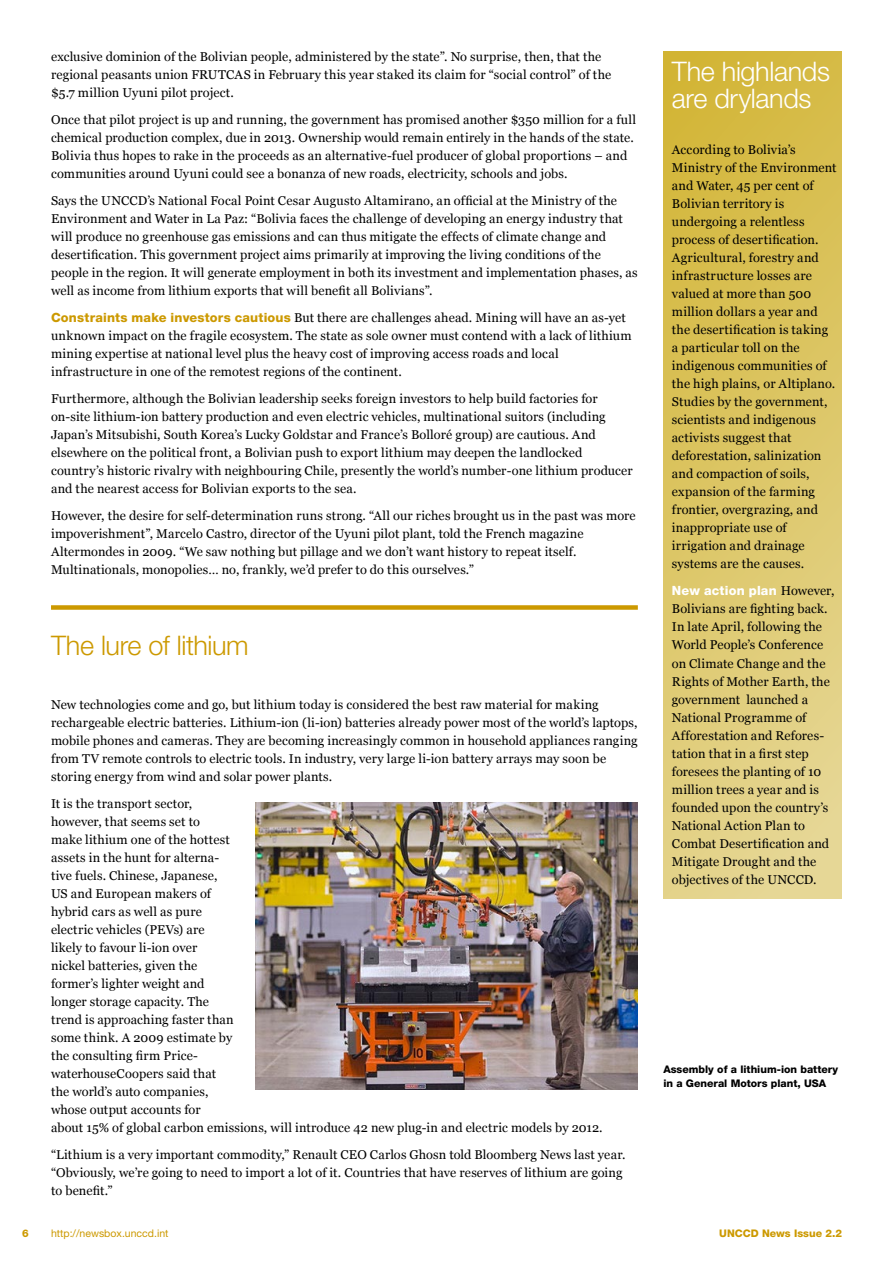
<style>
.page{position:relative;width:893px;height:1263px;background:#fff}
.page>*{position:absolute;margin:0;border:0;box-sizing:border-box;transform-origin:0 0}
.t1{font:300 27px/27px "Helvetica Neue";letter-spacing:-.015em;color:#fff}
.t2{font:300 27px "Helvetica Neue";letter-spacing:-.015em;color:#c90}
.t3{font:12.75px/18px "Georgia";letter-spacing:.01em;color:#000}
.t4{font:800 12.75px "Helvetica Neue";letter-spacing:.015em;color:#fff}
.t5{font:800 10.5px/13.5px "Helvetica Neue";color:#000}
.t6{font:10.5px "Helvetica Neue";color:#c90}
.t7{font:800 10.5px "Helvetica Neue";color:#c90}
.s1{font-family:"Helvetica Neue";font-weight:800;color:#c90}
.s2{font-family:"Georgia";font-weight:400;color:#000}
</style>
<div class="page">
<div style="left:51px;top:605px;width:587px;height:5px;background:#c90"></div>
<div style="left:663px;top:51px;width:179px;height:847px;background:linear-gradient(to bottom,#d4b73b,#e6d694)"></div>
<img style="left:255px;top:803px;width:383px;height:287px">
<p class="t3" style="left:51px;top:47px;width:562px">exclusive dominion of the Bolivian people, administered by the state”. No surprise, then, that the regional peasants union FRUTCAS in February this year staked its claim for “social control” of the $5.7 million Uyuni pilot project.</p>
<p class="t3" style="left:51px;top:110px;width:587px">Once that pilot project is up and running, the government has promised another $350 million for a full chemical production complex, due in 2013. Ownership would remain entirely in the hands of the state.<br>Bolivia thus hopes to rake in the proceeds as an alternative-fuel producer of global proportions – and communities around Uyuni could see a bonanza of new roads, electricity, schools and jobs.</p>
<p class="t3" style="left:51px;top:191px;width:588px">Says the UNCCD’s National Focal Point Cesar Augusto Altamirano, an official at the Ministry of the Environment and Water in La Paz: “Bolivia faces the challenge of developing an energy industry that will produce no greenhouse gas emissions and can thus mitigate the effects of climate change and desertification. This government project aims primarily at improving the living conditions of the people in the region. It will generate employment in both its investment and implementation phases, as well as income from lithium exports that will benefit all Bolivians”.</p>
<p class="t3" style="left:51px;top:308px;width:582px"><span class="s1">Constraints make investors cautious</span> But there are challenges ahead. Mining will have an as-yet unknown impact on the fragile ecosystem. The state as sole owner must contend with a lack of lithium mining expertise at national level plus the heavy cost of improving access roads and local infrastructure in one of the remotest regions of the continent.</p>
<p class="t3" style="left:51px;top:389px;width:583px">Furthermore, although the Bolivian leadership seeks foreign investors to help build factories for on-site lithium-ion battery production and even electric vehicles, multinational suitors (including Japan’s Mitsubishi, South Korea’s Lucky Goldstar and France’s Bolloré group) are cautious. And elsewhere on the political front, a Bolivian push to export lithium may deepen the landlocked country’s historic rivalry with neighbouring Chile, presently the world’s number-one lithium producer and the nearest access for Bolivian exports to the sea.</p>
<p class="t3" style="left:51px;top:506px;width:586px">However, the desire for self-determination runs strong. “All our riches brought us in the past was more impoverishment”, Marcelo Castro, director of the Uyuni pilot plant, told the French magazine Altermondes in 2009. “We saw nothing but pillage and we don’t want history to repeat itself.<br>Multinationals, monopolies… no, frankly, we’d prefer to do this ourselves.”</p>
<h1 class="t2" style="left:51px;top:629px;width:199px">The lure of lithium</h1>
<p class="t3" style="left:51px;top:695px;width:588px">New technologies come and go, but lithium today is considered the best raw material for making rechargeable electric batteries. Lithium-ion (li-ion) batteries already power most of the world’s laptops, mobile phones and cameras. They are becoming increasingly common in household appliances ranging from TV remote controls to electric tools. In industry, very large li-ion battery arrays may soon be storing energy from wind and solar power plants.</p>
<p class="t3" style="left:51px;top:794px;width:553px">It is the transport sector,<br>however, that seems set to<br>make lithium one of the hottest<br>assets in the hunt for alterna-<br>tive fuels. Chinese, Japanese,<br>US and European makers of<br>hybrid cars as well as pure<br>electric vehicles (PEVs) are<br>likely to favour li-ion over<br>nickel batteries, given the<br>former’s lighter weight and<br>longer storage capacity. The<br>trend is approaching faster than<br>some think. A 2009 estimate by<br>the consulting firm Price-<br>waterhouseCoopers said that<br>the world’s auto companies,<br>whose output accounts for<br>about 15% of global carbon emissions, will introduce 42 new plug-in and electric models by 2012.</p>
<p class="t3" style="left:51px;top:1145px;width:576px">“Lithium is a very important commodity,” Renault CEO Carlos Ghosn told Bloomberg News last year. “Obviously, we’re going to need to import a lot of it. Countries that have reserves of lithium are going to benefit.”</p>
<h1 class="t1" style="left:672px;top:57px;width:160px">The highlands are drylands</h1>
<p class="t3" style="left:672px;top:141px;width:166px">According to Bolivia’s<br>Ministry of the Environment and Water, 45 per cent of<br>Bolivian territory is undergoing a relentless process of desertification.<br>Agricultural, forestry and infrastructure losses are valued at more than 500 million dollars a year and the desertification is taking a particular toll on the indigenous communities of the high plains, or Altiplano.<br>Studies by the government, scientists and indigenous activists suggest that deforestation, salinization and compaction of soils, expansion of the farming frontier, overgrazing, and inappropriate use of irrigation and drainage systems are the causes.</p>
<p class="t4" style="left:672px;top:583px;width:164px">New action plan <span class="s2">However,</span></p>
<p class="t3" style="left:672px;top:600px;width:159px">Bolivians are fighting back.<br>In late April, following the<br>World People’s Conference on Climate Change and the<br>Rights of Mother Earth, the government launched a<br>National Programme of<br>Afforestation and Refores&shy;tation that in a first step foresees the planting of 10 million trees a year and is founded upon the country’s<br>National Action Plan to<br>Combat Desertification and<br>Mitigate Drought and the objectives of the UNCCD.</p>
<p class="t5" style="left:663px;top:1063px;width:176px">Assembly of a lithium-ion battery in a General Motors plant, USA</p>
<p class="t7" style="left:22px;top:1227px;width:8px">6</p>
<p class="t6" style="left:51px;top:1227px;width:119px">http://newsbox.unccd.int</p>
<p class="t7" style="left:719px;top:1227px;width:124px">UNCCD News Issue 2.2</p>
</div>
